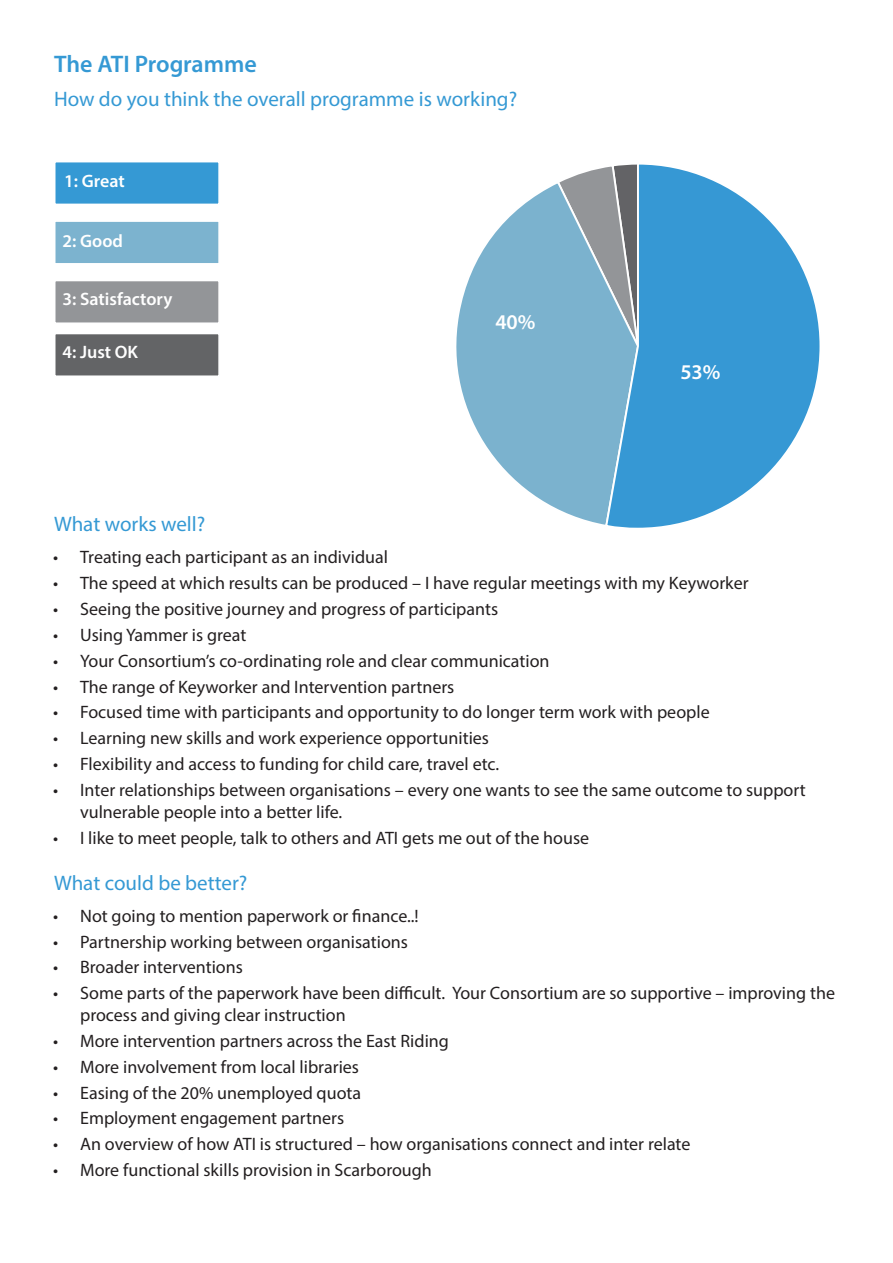
<style>
.page{position:relative;width:893px;height:1263px;background:#fff}
.page>*{position:absolute;margin:0;border:0;box-sizing:border-box;transform-origin:0 0}
.t1{font:600 24px "Myriad Pro";color:#3599d4}
.t2{font:21px "Myriad Pro";color:#3599d4}
.t3{font:600 21px "Myriad Pro";color:#fff}
.t4{font:18px/21.6px "Myriad Pro";color:#231f20}
.t5{font:600 18px "Myriad Pro";color:#fff}
</style>
<div class="page">
<svg style="left:565px;top:167px;width:39px;height:13px"></svg>
<svg style="left:456px;top:180px;width:148px;height:345px"></svg>
<svg style="left:604px;top:164px;width:216px;height:364px"></svg>
<div style="left:54px;top:161px;width:166px;height:44px;background:#3599d4;border:2px solid #fff"></div>
<div style="left:54px;top:220px;width:166px;height:45px;background:#7cb3cf;border:2px solid #fff"></div>
<div style="left:54px;top:280px;width:166px;height:44px;background:#939598;border:2px solid #fff"></div>
<div style="left:54px;top:333px;width:166px;height:44px;background:#636466;border:2px solid #fff"></div>
<p class="t1" style="left:54px;top:49px;width:204px">The ATI Programme</p>
<p class="t2" style="left:54px;top:86px;width:465px">How do you think the overall programme is working?</p>
<p class="t5" style="left:64px;top:170px;width:62px">1: Great</p>
<p class="t5" style="left:63px;top:229px;width:62px">2: Good</p>
<p class="t5" style="left:63px;top:287px;width:111px">3: Satisfactory</p>
<p class="t5" style="left:63px;top:340px;width:77px">4: Just OK</p>
<p class="t2" style="left:54px;top:511px;width:153px">What works well?</p>
<p class="t3" style="left:495px;top:309px;width:42px">40%</p>
<p class="t3" style="left:680px;top:359px;width:42px">53%</p>
<p class="t4" style="left:53px;top:546px;width:336px">• Treating each participant as an individual</p>
<p class="t4" style="left:53px;top:572px;width:697px">• The speed at which results can be produced – I have regular meetings with my Keyworker</p>
<p class="t4" style="left:53px;top:598px;width:447px">• Seeing the positive journey and progress of participants</p>
<p class="t4" style="left:53px;top:624px;width:195px">• Using Yammer is great</p>
<p class="t4" style="left:53px;top:650px;width:498px">• Your Consortium’s co-ordinating role and clear communication</p>
<p class="t4" style="left:53px;top:675px;width:403px">• The range of Keyworker and Intervention partners</p>
<p class="t4" style="left:53px;top:701px;width:658px">• Focused time with participants and opportunity to do longer term work with people</p>
<p class="t4" style="left:53px;top:727px;width:437px">• Learning new skills and work experience opportunities</p>
<p class="t4" style="left:53px;top:753px;width:447px">• Flexibility and access to funding for child care, travel etc.</p>
<p class="t4" style="left:80px;top:779px;width:727px;text-indent:-27px">• Inter relationships between organisations – every one wants to see the same outcome to support vulnerable people into a better life.</p>
<p class="t4" style="left:53px;top:826px;width:537px">• I like to meet people, talk to others and ATI gets me out of the house</p>
<p class="t2" style="left:54px;top:870px;width:195px">What could be better?</p>
<p class="t4" style="left:53px;top:905px;width:367px">• Not going to mention paperwork or finance..!</p>
<p class="t4" style="left:53px;top:930px;width:356px">• Partnership working between organisations</p>
<p class="t4" style="left:53px;top:956px;width:191px">• Broader interventions</p>
<p class="t4" style="left:80px;top:982px;width:756px;text-indent:-27px">• Some parts of the paperwork have been difficult. Your Consortium are so supportive – improving the process and giving clear instruction</p>
<p class="t4" style="left:53px;top:1030px;width:397px">• More intervention partners across the East Riding</p>
<p class="t4" style="left:53px;top:1055px;width:307px">• More involvement from local libraries</p>
<p class="t4" style="left:53px;top:1081px;width:310px">• Easing of the 20% unemployed quota</p>
<p class="t4" style="left:53px;top:1107px;width:293px">• Employment engagement partners</p>
<p class="t4" style="left:53px;top:1133px;width:639px">• An overview of how ATI is structured – how organisations connect and inter relate</p>
<p class="t4" style="left:53px;top:1159px;width:380px">• More functional skills provision in Scarborough</p>
</div>
